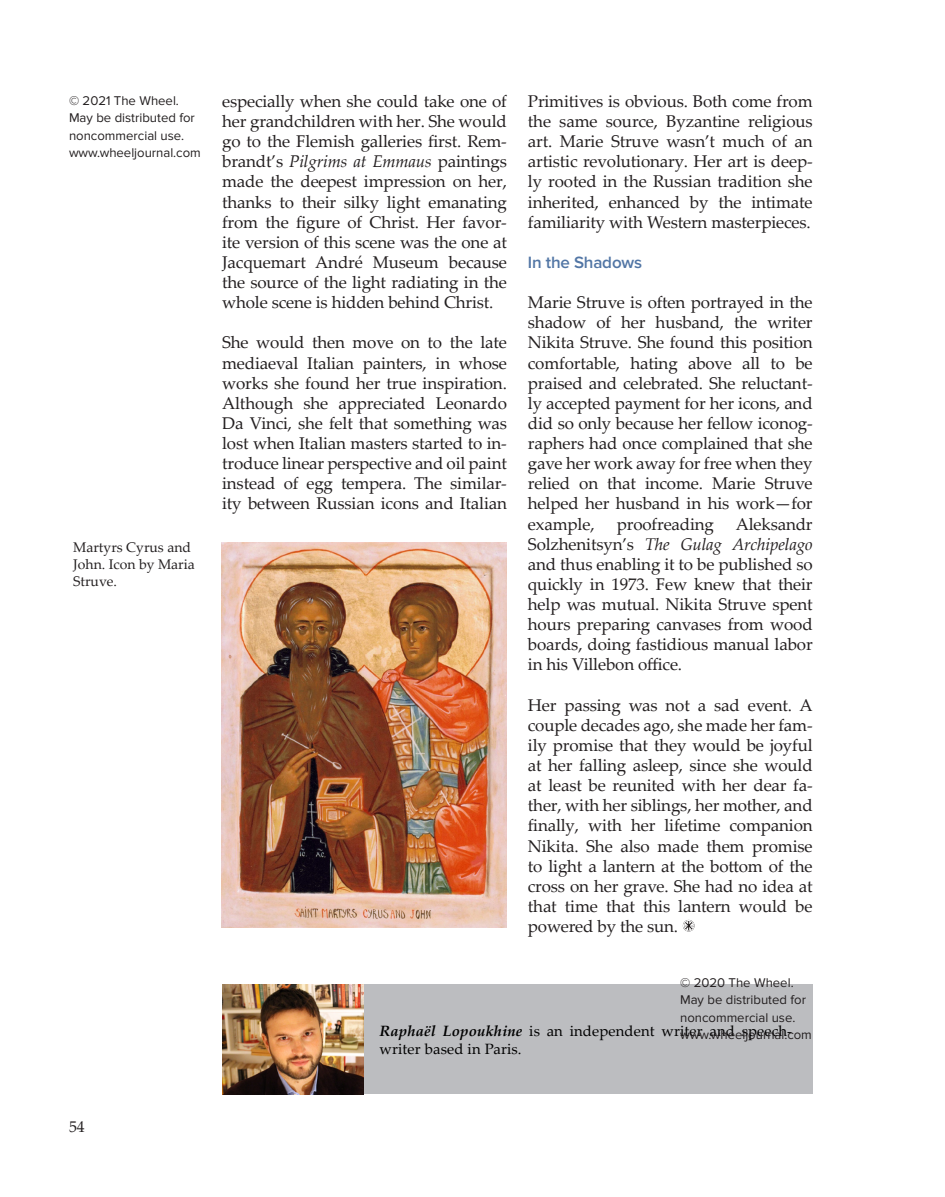
<style>
.page{position:relative;width:945px;height:1197px;background:#fff}
.page>*{position:absolute;margin:0;border:0;box-sizing:border-box;transform-origin:0 0}
.t1{font:16.97px/20.1px "Palatino Linotype";letter-spacing:-.01em;color:#231f20;text-align:justify}
.t2{font:600 16.97px "Proxima Nova";letter-spacing:-.01em;color:#5276a5}
.t3{font:15.75px "Palatino Linotype";color:#231f20}
.t4{font:14.88px/17.8px "Palatino Linotype";letter-spacing:.01em;color:#000}
.t5{font:14px/16.8px "Palatino Linotype";color:#231f20}
.t6{font:13.12px/17.5px "Proxima Nova";color:#231f20}
.s1{font-style:italic}
.s2{font-weight:700;font-style:italic}
</style>
<div class="page">
<svg style="left:682px;top:919px;width:13px;height:13px"></svg>
<img style="left:222px;top:542px;width:285px;height:385px">
<div style="left:222px;top:985px;width:591px;height:109px;background:#bcbdc0"></div>
<img style="left:222px;top:985px;width:142px;height:109px">
<p class="t6" style="left:69px;top:92px;width:133px">© 2021 The Wheel.<br>May be distributed for noncommercial use. www.wheeljournal.com</p>
<p class="t5" style="left:73px;top:539px;width:123px">Martyrs Cyrus and<br>John. Icon by Maria<br>Struve.</p>
<p class="t1" style="left:222px;top:90px;width:286px">especially when she could take one of her grandchildren with her. She would go to the Flemish galleries first. Rem&shy;brandt’s <span class="s1">Pilgrims at Emmaus</span> paintings made the deepest impression on her, thanks to their silky light emanating from the figure of Christ. Her favor&shy;ite version of this scene was the one at Jacquemart André Museum because the source of the light radiating in the whole scene is hidden behind Christ.</p>
<p class="t1" style="left:222px;top:332px;width:286px">She would then move on to the late mediaeval Italian painters, in whose works she found her true inspiration.<br>Although she appreciated Leonardo Da Vinci, she felt that something was lost when Italian masters started to in&shy;troduce linear perspective and oil paint instead of egg tempera. The similar&shy;ity between Russian icons and Italian</p>
<p class="t1" style="left:528px;top:90px;width:286px">Primitives is obvious. Both come from the same source, Byzantine religious art. Marie Struve wasn’t much of an artistic revolutionary. Her art is deep&shy;ly rooted in the Russian tradition she inherited, enhanced by the intimate familiarity with Western masterpieces.</p>
<p class="t2" style="left:528px;top:253px;width:116px">In the Shadows</p>
<p class="t1" style="left:528px;top:292px;width:286px">Marie Struve is often portrayed in the shadow of her husband, the writer Nikita Struve. She found this position comfortable, hating above all to be praised and celebrated. She reluctant&shy;ly accepted payment for her icons, and did so only because her fellow iconog&shy;raphers had once complained that she gave her work away for free when they relied on that income. Marie Struve helped her husband in his work—for example,</p>
<p class="t1" style="left:528px;top:513px;width:286px;text-indent:208px">Aleksandr Solzhenitsyn’s <span class="s1">The Gulag Archipelago </span>and thus enabling it to be published so quickly in 1973. Few knew that their help was mutual. Nikita Struve spent hours preparing canvases from wood boards, doing fastidious manual labor in his Villebon office.</p>
<p class="t1" style="left:528px;top:694px;width:286px">Her passing was not a sad event. A couple decades ago, she made her fam&shy;ily promise that they would be joyful at her falling asleep, since she would at least be reunited with her dear fa&shy;ther, with her siblings, her mother, and finally, with her lifetime companion Nikita. She also made them promise to light a lantern at the bottom of the cross on her grave. She had no idea at that time that this lantern would be powered by the sun.</p>
<p class="t1" style="left:617px;top:513px;width:99px">proofreading</p>
<p class="t6" style="left:680px;top:974px;width:133px">© 2020 The Wheel.<br>May be distributed for noncommercial use. www.wheeljournal.com</p>
<p class="t4" style="left:380px;top:1022px;width:414px"><span class="s2">Raphaël Lopoukhine</span> is an independent writer and speech&shy;writer based in Paris.</p>
<p class="t3" style="left:69px;top:1115px;width:17px">54</p>
</div>
